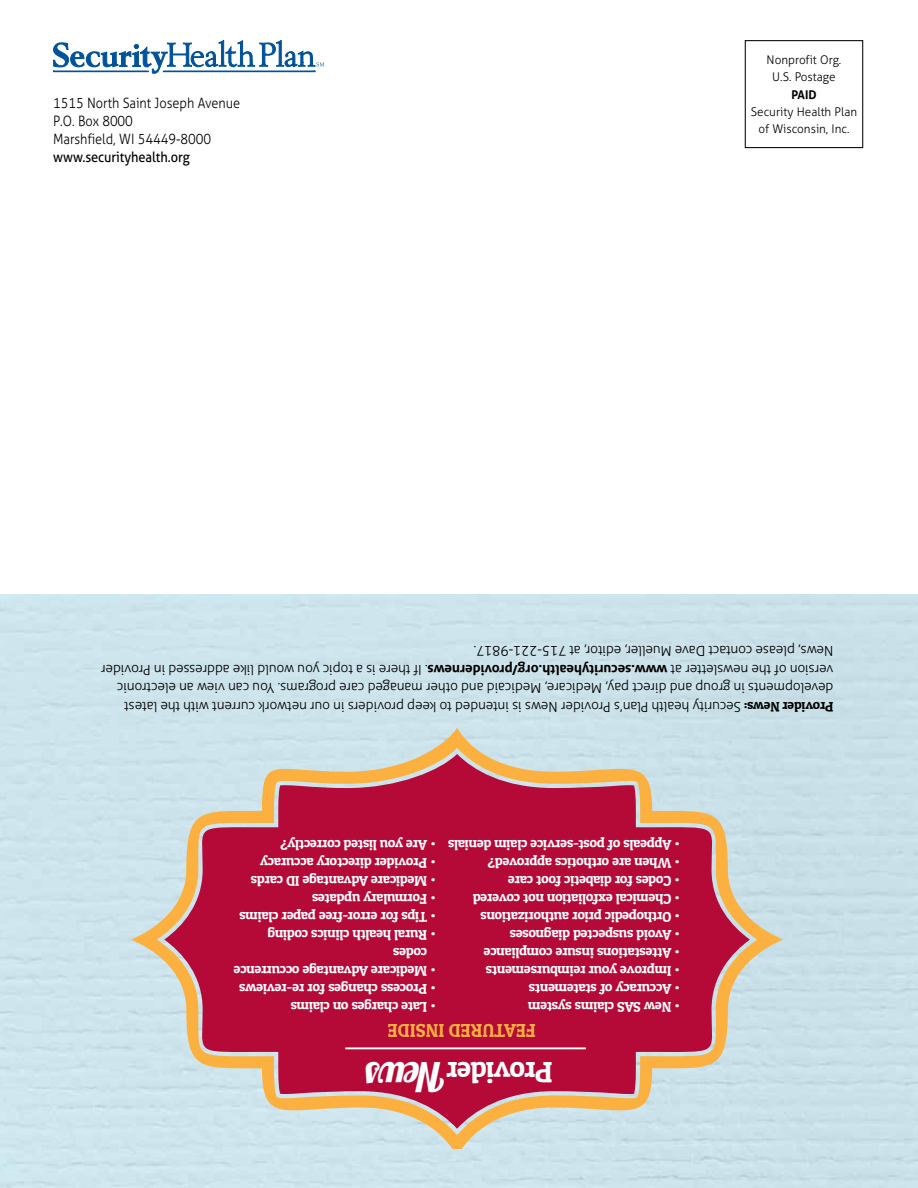
<style>
.page{position:relative;width:918px;height:1188px;background:#fff}
.page>*{position:absolute;margin:0;border:0;box-sizing:border-box;transform-origin:0 0}
.t1{font:40.35px "Lobster 1.4";color:#fff}
.t2{font:29.55px "Patua One";letter-spacing:-.03em;color:#fff}
.t3{font:18.75px "Patua One";color:#fbb040}
.t4{font:14.25px/18px "Patua One";letter-spacing:-.02em;color:#fff}
.t5{font:300 14.25px/18px "Aller";letter-spacing:-.005em;color:#000;scale:.9 1}
.t6{font:14.25px "Aller";letter-spacing:-.005em;color:#000;scale:.9 1}
.t7{font:300 13.8px/18.5px "Aller";letter-spacing:-.015em;color:#000}
.t8{font:300 12px/17.2px "Aller";color:#000;text-align:center}
.t9{font:700 12px "Aller";color:#000}
.s1{font-family:"Patua One";font-weight:400}
.s2{font-weight:700}
</style>
<div class="page">
<svg style="left:131px;top:728px;width:652px;height:421px;background:#c2687c"></svg>
<hr style="left:345px;top:1047px;width:241px;height:2px;background:#fff">
<svg style="left:53px;top:40px;width:271px;height:34px"></svg>
<div style="left:745px;top:40px;width:118px;height:108px;border:1px solid #000"></div>
<p class="t5" style="left:53px;top:94px;width:209px">1515 North Saint Joseph Avenue<br>P.O. Box 8000<br>Marshfield, WI 54449-8000</p>
<p class="t6" style="left:53px;top:148px;width:153px">www.securityhealth.org</p>
<p class="t8" style="left:767px;top:51px;width:76px">Nonprofit Org.<br>U.S. Postage</p>
<p class="t9" style="left:791px;top:87px;width:27px">PAID</p>
<p class="t8" style="left:751px;top:103px;width:108px">Security Health Plan of Wisconsin, Inc.</p>
<p class="t7" style="left:834px;top:716px;width:734px;rotate:-180deg"><span class="s1">Provider News:</span> Security health Plan’s Provider News is intended to keep providers in our network current with the latest developments in group and direct pay, Medicare, Medicaid and other managed care programs. You can view an electronic version of the newsletter at <span class="s2">www.securityhealth.org/providernews</span>. If there is a topic you would like addressed in Provider News, please contact Dave Mueller, editor, at 715-221-9817.</p>
<p class="t4" style="left:436px;top:854px;width:157px;rotate:-180deg">• Are you listed correctly?</p>
<p class="t4" style="left:680px;top:854px;width:234px;rotate:-180deg">• Appeals of post-service claim denials</p>
<p class="t4" style="left:436px;top:872px;width:177px;rotate:-180deg">• Provider directory accuracy</p>
<p class="t4" style="left:680px;top:872px;width:194px;rotate:-180deg">• When are orthotics approved?</p>
<p class="t4" style="left:436px;top:890px;width:186px;rotate:-180deg">• Medicare Advantage ID cards</p>
<p class="t4" style="left:680px;top:890px;width:173px;rotate:-180deg">• Codes for diabetic foot care</p>
<p class="t4" style="left:436px;top:908px;width:125px;rotate:-180deg">• Formulary updates</p>
<p class="t4" style="left:680px;top:908px;width:209px;rotate:-180deg">• Chemical exfoliation not covered</p>
<p class="t4" style="left:436px;top:926px;width:198px;rotate:-180deg">• Tips for error-free paper claims</p>
<p class="t4" style="left:680px;top:926px;width:201px;rotate:-180deg">• Orthopedic prior authorizations</p>
<p class="t4" style="left:436px;top:944px;width:170px;rotate:-180deg">• Rural health clinics coding</p>
<p class="t4" style="left:680px;top:944px;width:172px;rotate:-180deg">• Avoid suspected diagnoses</p>
<p class="t4" style="left:427px;top:980px;width:195px;text-indent:-9px;rotate:-180deg">• Medicare Advantage occurrence codes</p>
<p class="t4" style="left:680px;top:962px;width:198px;rotate:-180deg">• Attestations insure compliance</p>
<p class="t4" style="left:680px;top:980px;width:196px;rotate:-180deg">• Improve your reimbursements</p>
<p class="t4" style="left:436px;top:998px;width:198px;rotate:-180deg">• Process changes for re-reviews</p>
<p class="t4" style="left:680px;top:998px;width:153px;rotate:-180deg">• Accuracy of statements</p>
<p class="t4" style="left:436px;top:1016px;width:147px;rotate:-180deg">• Late charges on claims</p>
<p class="t4" style="left:680px;top:1016px;width:153px;rotate:-180deg">• New SAS claims system</p>
<h3 class="t3" style="left:536px;top:1043px;width:150px;rotate:-180deg">FEATURED INSIDE</h3>
<h1 class="t1" style="left:444px;top:1102px;width:80px;rotate:-180deg">News</h1>
<h2 class="t2" style="left:553px;top:1090px;width:108px;rotate:-180deg">Provider</h2>
</div>
